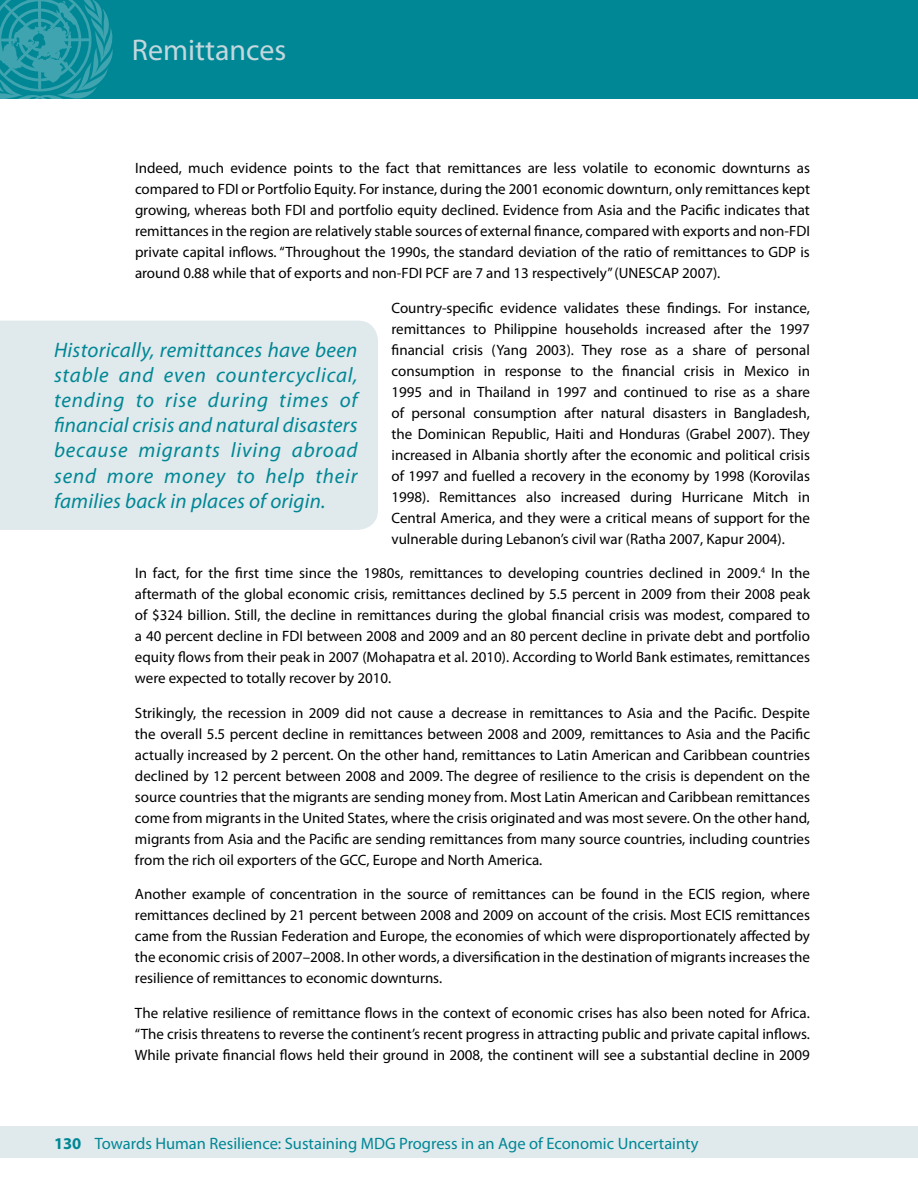
<style>
.page{position:relative;width:918px;height:1188px;background:#fff}
.page>*{position:absolute;margin:0;border:0;box-sizing:border-box;transform-origin:0 0}
.t1{font:30px "Myriad Pro";color:#c3d7dd}
.t2{font:italic 21px/25.2px "Myriad Pro";letter-spacing:.01em;color:#008795;text-align:justify}
.t3{font:16.5px "Myriad Pro";color:#008795}
.t4{font:15px/21px "Myriad Pro";color:#000;text-align:justify}
.s1{font-weight:700}
</style>
<div class="page">
<div style="left:0;top:1126px;width:918px;height:32px;background:#e0e9ec"></div>
<div style="left:0;top:0;width:918px;height:99px;background:#008795"></div>
<svg style="left:0;top:0;width:113px;height:99px"></svg>
<div style="left:0;top:321px;width:378px;height:209px;background:#e0e9ec"></div>
<h1 class="t1" style="left:132px;top:31px;width:156px">Remittances</h1>
<p class="t4" style="left:135px;top:157px;width:677px">Indeed, much evidence points to the fact that remittances are less volatile to economic downturns as compared to FDI or Portfolio Equity. For instance, during the 2001 economic downturn, only remittances kept growing, whereas both FDI and portfolio equity declined. Evidence from Asia and the Pacific indicates that remittances in the region are relatively stable sources of external finance, compared with exports and non-FDI private capital inflows. “Throughout the 1990s, the standard deviation of the ratio of remittances to GDP is around 0.88 while that of exports and non-FDI PCF are 7 and 13 respectively” (UNESCAP 2007).</p>
<p class="t4" style="left:392px;top:297px;width:420px">Country-specific evidence validates these findings. For instance, remittances to Philippine households increased after the 1997 financial crisis (Yang 2003). They rose as a share of personal consumption in response to the financial crisis in Mexico in 1995 and in Thailand in 1997 and continued to rise as a share of personal consumption after natural disasters in Bangladesh, the Dominican Republic, Haiti and Honduras (Grabel 2007). They increased in Albania shortly after the economic and political crisis of 1997 and fuelled a recovery in the economy by 1998 (Korovilas 1998). Remittances also increased during Hurricane Mitch in Central America, and they were a critical means of support for the vulnerable during Lebanon’s civil war (Ratha 2007, Kapur 2004).</p>
<p class="t4" style="left:135px;top:562px;width:677px">In fact, for the first time since the 1980s, remittances to developing countries declined in 2009.<sup>4</sup> In the aftermath of the global economic crisis, remittances declined by 5.5 percent in 2009 from their 2008 peak of $324 billion. Still, the decline in remittances during the global financial crisis was modest, compared to a 40 percent decline in FDI between 2008 and 2009 and an 80 percent decline in private debt and portfolio equity flows from their peak in 2007 (Mohapatra et al. 2010). According to World Bank estimates, remittances were expected to totally recover by 2010.</p>
<p class="t4" style="left:135px;top:702px;width:677px">Strikingly, the recession in 2009 did not cause a decrease in remittances to Asia and the Pacific. Despite the overall 5.5 percent decline in remittances between 2008 and 2009, remittances to Asia and the Pacific actually increased by 2 percent. On the other hand, remittances to Latin American and Caribbean countries declined by 12 percent between 2008 and 2009. The degree of resilience to the crisis is dependent on the source countries that the migrants are sending money from. Most Latin American and Caribbean remittances come from migrants in the United States, where the crisis originated and was most severe. On the other hand, migrants from Asia and the Pacific are sending remittances from many source countries, including countries from the rich oil exporters of the GCC, Europe and North America.</p>
<p class="t4" style="left:135px;top:883px;width:677px">Another example of concentration in the source of remittances can be found in the ECIS region, where remittances declined by 21 percent between 2008 and 2009 on account of the crisis. Most ECIS remittances came from the Russian Federation and Europe, the economies of which were disproportionately affected by the economic crisis of 2007–2008. In other words, a diversification in the destination of migrants increases the resilience of remittances to economic downturns.</p>
<p class="t4" style="left:135px;top:1002px;width:677px">The relative resilience of remittance flows in the context of economic crises has also been noted for Africa. “The crisis threatens to reverse the continent’s recent progress in attracting public and private capital inflows.<br>While private financial flows held their ground in 2008, the continent will see a substantial decline in 2009</p>
<p class="t2" style="left:54px;top:337px;width:305px">Historically, remittances have been stable and even countercyclical, tending to rise during times of financial crisis and natural disasters because migrants living abroad send more money to help their families back in places of origin.</p>
<p class="t3" style="left:54px;top:1133px;width:646px"><span class="s1">130</span> Towards Human Resilience: Sustaining MDG Progress in an Age of Economic Uncertainty</p>
</div>
